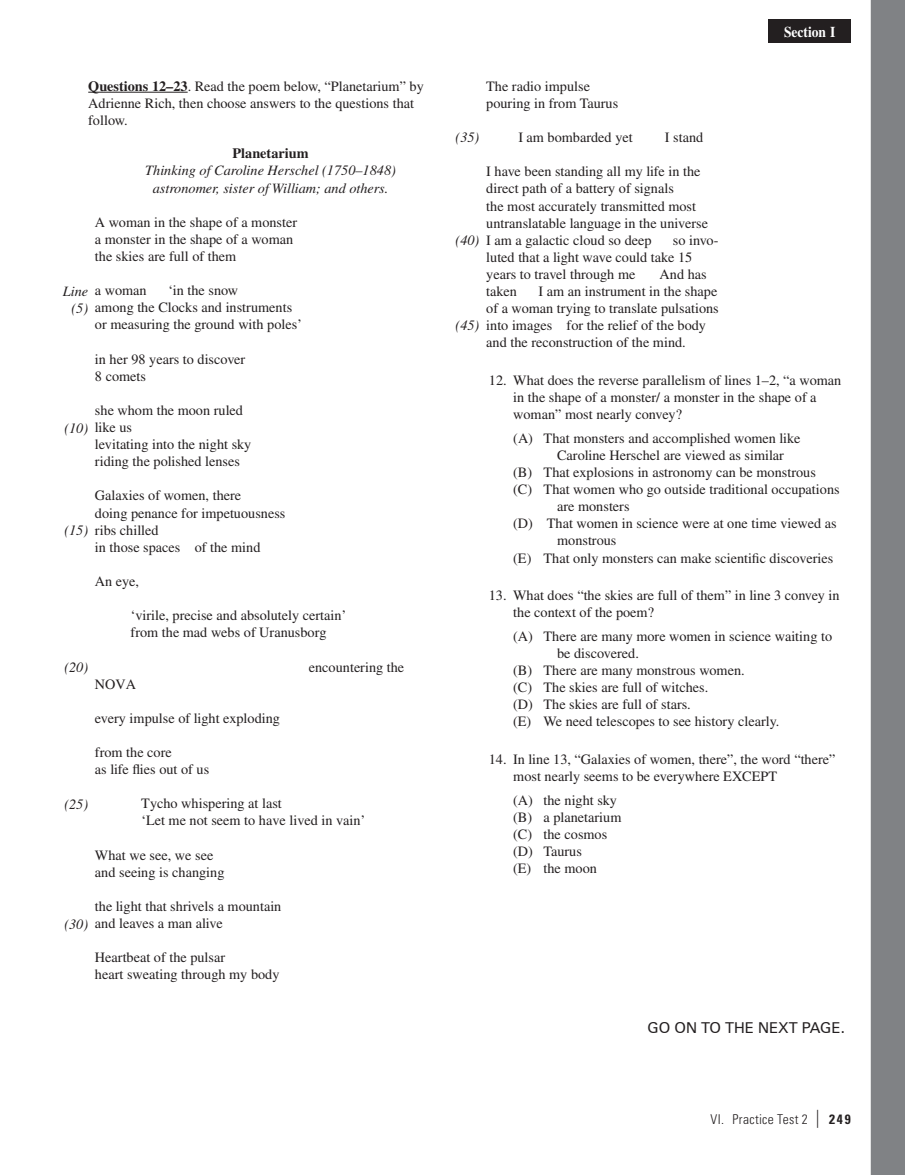
<style>
.page{position:relative;width:905px;height:1175px;background:#fff}
.page>*{position:absolute;margin:0;border:0;box-sizing:border-box;transform-origin:0 0}
.t1{font:15px "Zurich BT";color:#231f20}
.t2{font:700 15px "Times LT Pro";color:#fff;scale:.9 1}
.t3{font:14.25px/17.1px "Times LT Pro";color:#231f20}
.t4{font:italic 14.25px/17.1px "Times LT Pro";color:#231f20;text-align:center}
.t5{font:700 14.25px "Times LT Pro";color:#231f20}
.t6{font:300 condensed 13.5px "Univers LT Pro";letter-spacing:.025em;color:#231f20}
.s1{font-weight:700}
.s2{font-weight:400;font-size:18px}
</style>
<div class="page">
<div style="left:768px;top:20px;width:82px;height:23px;background:#231f20"></div>
<hr style="left:88px;top:92px;width:100px;height:1px;background:#231f20">
<svg style="left:870px;top:0;width:35px;height:1175px;background:#8e8f92"></svg>
<p class="t3" style="left:88px;top:77px;width:337px"><span class="s1">Questions 12–23</span>. Read the poem below, “Planetarium” by<br>Adrienne Rich, then choose answers to the questions that follow.</p>
<p class="t5" style="left:232px;top:145px;width:77px">Planetarium</p>
<p class="t4" style="left:145px;top:162px;width:252px">Thinking of Caroline Herschel (1750–1848) astronomer, sister of William; and others.</p>
<p class="t3" style="left:95px;top:213px;width:204px">A woman in the shape of a monster a monster in the shape of a woman the skies are full of them</p>
<p class="t3" style="left:95px;top:282px;width:53px">a woman</p>
<p class="t3" style="left:95px;top:282px;width:208px;text-indent:73px">‘in the snow<br>among the Clocks and instruments or measuring the ground with poles’</p>
<p class="t3" style="left:95px;top:350px;width:152px">in her 98 years to discover<br>8 comets</p>
<p class="t3" style="left:95px;top:401px;width:158px">she whom the moon ruled like us<br>levitating into the night sky riding the polished lenses</p>
<p class="t3" style="left:95px;top:487px;width:192px">Galaxies of women, there<br>doing penance for impetuousness ribs chilled<br>in those spaces of the mind</p>
<p class="t3" style="left:95px;top:572px;width:46px">An eye,</p>
<p class="t3" style="left:131px;top:606px;width:217px">‘virile, precise and absolutely certain’ from the mad webs of Uranusborg</p>
<p class="t3" style="left:309px;top:658px;width:97px">encountering the</p>
<p class="t3" style="left:95px;top:675px;width:43px">NOVA</p>
<p class="t3" style="left:95px;top:709px;width:186px">every impulse of light exploding</p>
<p class="t3" style="left:95px;top:743px;width:116px">from the core<br>as life flies out of us</p>
<p class="t3" style="left:141px;top:795px;width:226px">Tycho whispering at last<br>‘Let me not seem to have lived in vain’</p>
<p class="t3" style="left:95px;top:846px;width:131px">What we see, we see and seeing is changing</p>
<p class="t3" style="left:95px;top:897px;width:188px">the light that shrivels a mountain and leaves a man alive</p>
<p class="t3" style="left:95px;top:948px;width:186px">Heartbeat of the pulsar<br>heart sweating through my body</p>
<p class="t4" style="left:63px;top:282px;width:27px;text-align:right">Line (5)</p>
<p class="t4" style="left:64px;top:419px;width:25px">(10)</p>
<p class="t4" style="left:64px;top:521px;width:25px">(15)</p>
<p class="t4" style="left:64px;top:658px;width:25px">(20)</p>
<p class="t4" style="left:64px;top:795px;width:25px">(25)</p>
<p class="t4" style="left:64px;top:915px;width:25px">(30)</p>
<p class="t3" style="left:486px;top:77px;width:133px">The radio impulse pouring in from Taurus</p>
<p class="t3" style="left:518px;top:129px;width:116px">I am bombarded yet</p>
<p class="t3" style="left:664px;top:129px;width:40px">I stand</p>
<p class="t3" style="left:486px;top:163px;width:223px">I have been standing all my life in the direct path of a battery of signals<br>the most accurately transmitted most untranslatable language in the universe I am a galactic cloud so deep</p>
<p class="t4" style="left:455px;top:128px;width:25px">(35)</p>
<p class="t3" style="left:486px;top:231px;width:234px;text-indent:187px">so invo&shy;luted that a light wave could take 15 years to travel through me</p>
<p class="t4" style="left:455px;top:231px;width:25px">(40)</p>
<p class="t3" style="left:659px;top:265px;width:49px">And has</p>
<p class="t2" style="left:784px;top:22px;width:58px">Section I</p>
<p class="t3" style="left:486px;top:282px;width:32px">taken</p>
<p class="t3" style="left:486px;top:282px;width:234px;text-indent:52px">I am an instrument in the shape of a woman trying to translate pulsations into images for the relief of the body and the reconstruction of the mind.</p>
<p class="t3" style="left:513px;top:371px;width:329px;text-indent:-24px">12. What does the reverse parallelism of lines 1–2, “a woman in the shape of a monster/ a monster in the shape of a woman” most nearly convey?</p>
<p class="t3" style="left:513px;top:429px;width:289px">(A) That monsters and accomplished women like</p>
<p class="t3" style="left:557px;top:446px;width:228px">Caroline Herschel are viewed as similar</p>
<p class="t3" style="left:513px;top:463px;width:304px">(B) That explosions in astronomy can be monstrous</p>
<p class="t3" style="left:513px;top:480px;width:328px">(C) That women who go outside traditional occupations</p>
<p class="t3" style="left:557px;top:498px;width:74px">are monsters</p>
<p class="t3" style="left:513px;top:515px;width:325px">(D) That women in science were at one time viewed as</p>
<p class="t3" style="left:557px;top:532px;width:61px">monstrous</p>
<p class="t3" style="left:513px;top:549px;width:321px">(E) That only monsters can make scientific discoveries</p>
<p class="t3" style="left:513px;top:586px;width:328px;text-indent:-24px">13. What does “the skies are full of them” in line 3 convey in the context of the poem?</p>
<p class="t3" style="left:513px;top:627px;width:320px">(A) There are many more women in science waiting to</p>
<p class="t3" style="left:557px;top:644px;width:83px">be discovered.</p>
<p class="t3" style="left:513px;top:661px;width:233px">(B) There are many monstrous women.</p>
<p class="t3" style="left:513px;top:678px;width:196px">(C) The skies are full of witches.</p>
<p class="t3" style="left:513px;top:696px;width:179px">(D) The skies are full of stars.</p>
<p class="t3" style="left:513px;top:713px;width:268px">(E) We need telescopes to see history clearly.</p>
<p class="t3" style="left:513px;top:750px;width:324px;text-indent:-24px">14. In line 13, “Galaxies of women, there”, the word “there” most nearly seems to be everywhere EXCEPT</p>
<p class="t3" style="left:513px;top:791px;width:110px">(A) the night sky (B) a planetarium (C) the cosmos (D) Taurus<br>(E) the moon</p>
<p class="t4" style="left:455px;top:317px;width:25px">(45)</p>
<p class="t1" style="left:647px;top:1018px;width:199px">GO ON TO THE NEXT PAGE.</p>
<p class="t6" style="left:710px;top:1109px;width:142px">VI. Practice Test 2 <span class="s2">|</span> <span class="s1">249</span></p>
</div>
